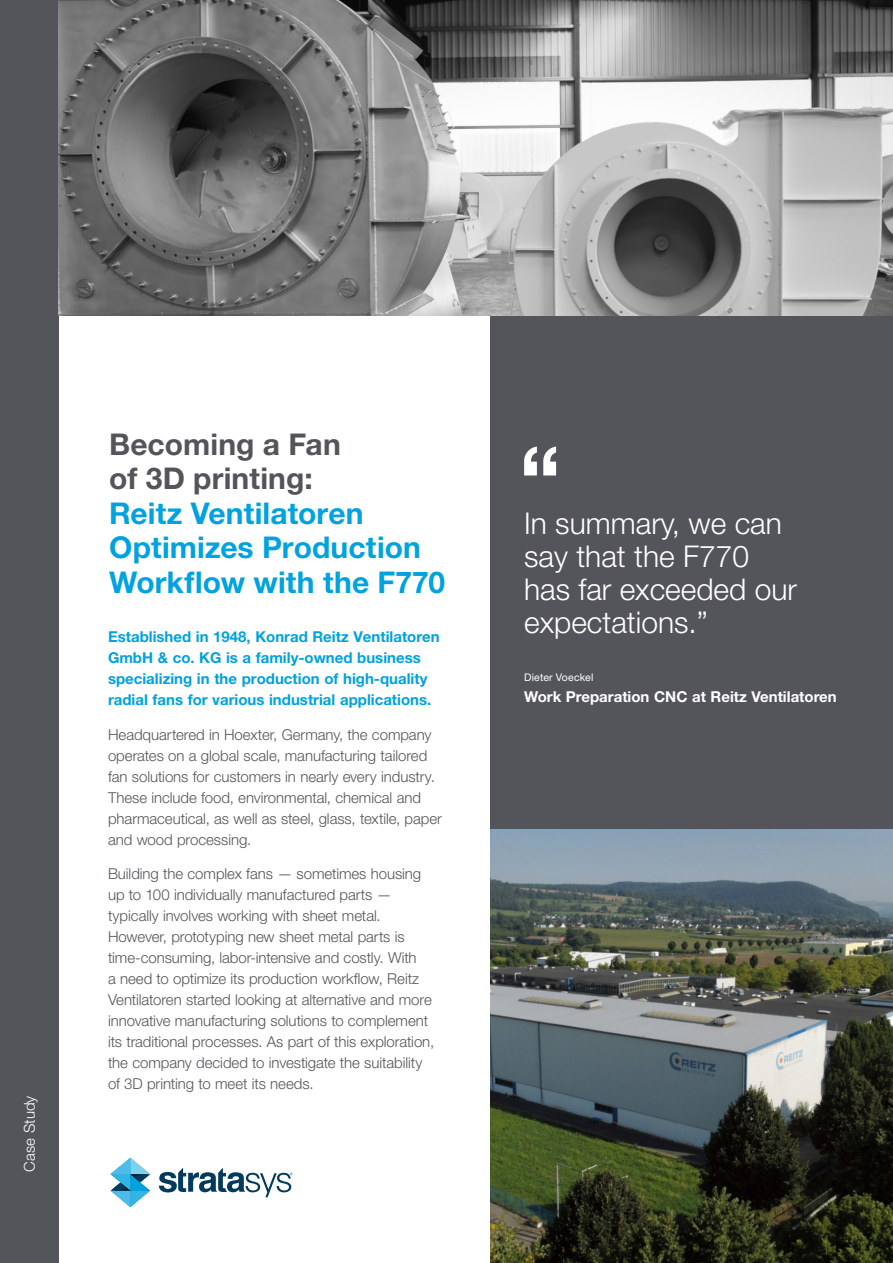
<style>
.page{position:relative;width:893px;height:1263px;background:#fff}
.page>*{position:absolute;margin:0;border:0;box-sizing:border-box;transform-origin:0 0}
.t1{font:300 30px/33px "Helvetica Neue LT Std";color:#fff}
.t2{font:700 30px/34.5px "Helvetica Neue LT Std";letter-spacing:.005em;color:#00a2df}
.t3{font:700 30px/34.5px "Helvetica Neue LT Std";letter-spacing:.005em;color:#54555a}
.t4{font:300 15px/21px "Helvetica Neue LT Std";letter-spacing:-.005em;color:#54555a}
.t5{font:700 15px/21px "Helvetica Neue LT Std";color:#00a2df}
.t6{font:700 15px "Helvetica Neue LT Std";color:#fff}
.t7{font:300 15px "Helvetica Neue LT Std";letter-spacing:.005em;color:#fff}
.t8{font:10.5px "Helvetica Neue LT Std";letter-spacing:.015em;color:#fff}
</style>
<div class="page">
<div style="left:0;top:0;width:59px;height:1263px;background:#54555a"></div>
<svg style="left:111px;top:1158px;width:39px;height:49px"></svg>
<svg style="left:159px;top:1167px;width:133px;height:30px"></svg>
<img style="left:59px;top:0;width:834px;height:316px">
<div style="left:490px;top:316px;width:403px;height:513px;background:#54555a"></div>
<svg style="left:524px;top:447px;width:32px;height:28px"></svg>
<img style="left:490px;top:829px;width:403px;height:434px">
<p class="t7" style="left:20px;top:1171px;width:77px;rotate:-90deg">Case Study</p>
<h1 class="t3" style="left:109px;top:426px;width:233px">Becoming a Fan of 3D printing:</h1>
<h1 class="t2" style="left:109px;top:495px;width:337px">Reitz Ventilatoren<br>Optimizes Production<br>Workflow with the F770</h1>
<p class="t5" style="left:108px;top:626px;width:333px">Established in 1948, Konrad Reitz Ventilatoren GmbH &amp; co. KG is a family-owned business specializing in the production of high-quality radial fans for various industrial applications.</p>
<p class="t4" style="left:108px;top:723px;width:335px">Headquartered in Hoexter, Germany, the company operates on a global scale, manufacturing tailored fan solutions for customers in nearly every industry.<br>These include food, environmental, chemical and pharmaceutical, as well as steel, glass, textile, paper and wood processing.</p>
<p class="t4" style="left:108px;top:863px;width:328px">Building the complex fans — sometimes housing up to 100 individually manufactured parts — typically involves working with sheet metal.<br>However, prototyping new sheet metal parts is time-consuming, labor-intensive and costly. With<br>a need to optimize its production workflow, Reitz Ventilatoren started looking at alternative and more innovative manufacturing solutions to complement its traditional processes. As part of this exploration, the company decided to investigate the suitability of 3D printing to meet its needs.</p>
<h1 class="t1" style="left:524px;top:506px;width:274px">In summary, we can say that the F770 has far exceeded our expectations.”</h1>
<p class="t8" style="left:524px;top:671px;width:71px">Dieter Voeckel</p>
<p class="t6" style="left:524px;top:687px;width:314px">Work Preparation CNC at Reitz Ventilatoren</p>
</div>
